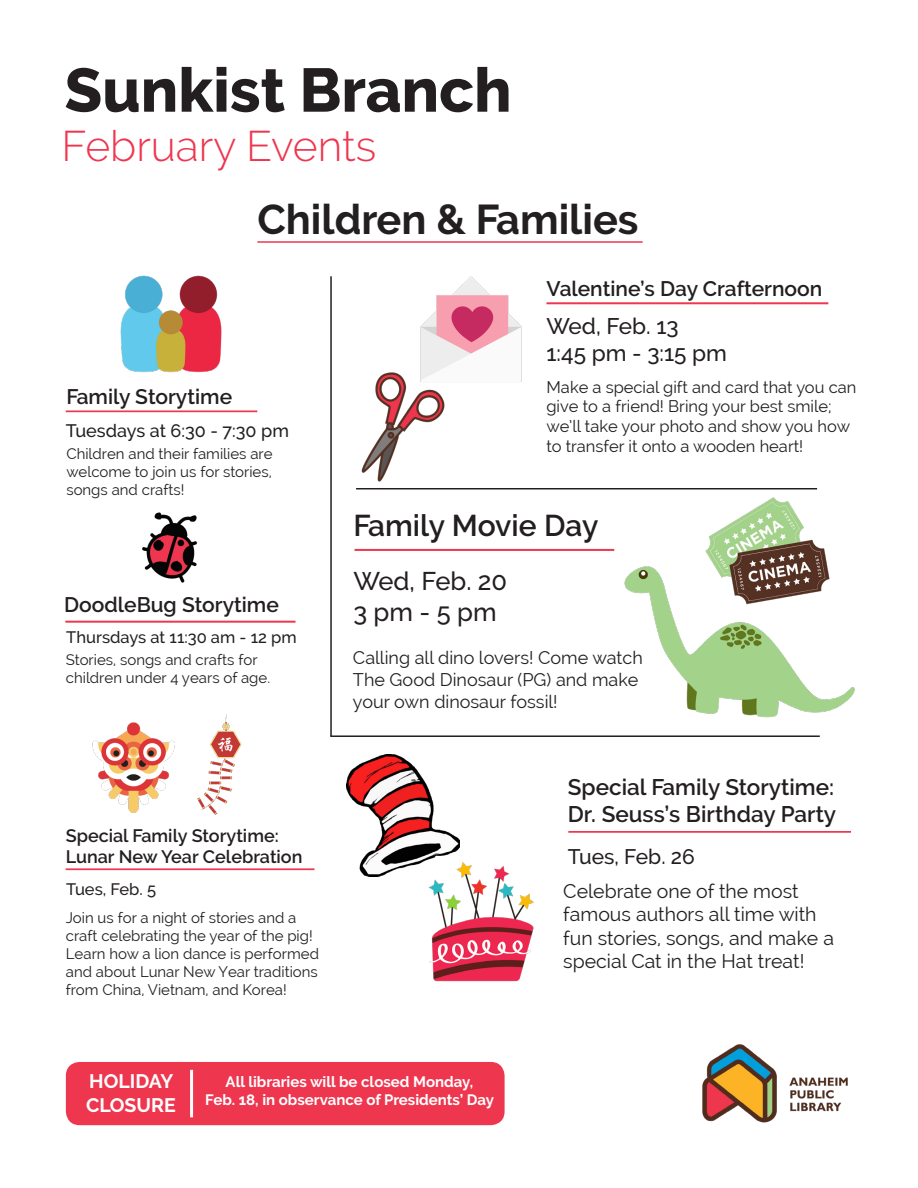
<style>
.page{position:relative;width:918px;height:1188px;background:#fff}
.page>*{position:absolute;margin:0;border:0;box-sizing:border-box;transform-origin:0 0}
.t1{font:800 61.35px "Raleway";color:#231f20}
.t2{font:300 42.6px "Raleway";color:#ee364f}
.t3{font:700 41.55px "Raleway";color:#231f20}
.t4{font:600 30px "Raleway";color:#231f20}
.t5{font:500 25.5px "Raleway";color:#231f20}
.t6{font:600 22.5px "Raleway";color:#231f20}
.t7{font:500 22.5px "Raleway";color:#231f20}
.t8{font:600 21px "Raleway";color:#231f20}
.t9{font:500 21px "Raleway";color:#231f20}
.t10{font:19.5px/23.4px "Raleway";color:#231f20}
.t11{font:700 19.5px "Raleway";color:#fff}
.t12{font:18px/21.6px "Raleway";color:#231f20}
.t13{font:600 18px "Raleway";color:#231f20}
.t14{font:500 18px "Raleway";color:#231f20}
.t15{font:16.5px/19.8px "Raleway";color:#231f20}
.t16{font:500 16.5px "Raleway";color:#231f20}
.t17{font:15px/18px "Raleway";color:#231f20;text-align:justify}
.t18{font:700 15px "Raleway";color:#fff}
</style>
<div class="page">
<img style="left:702px;top:1044px;width:146px;height:79px">
<hr style="left:330px;top:276px;width:2px;height:460px;background:#231f20">
<hr style="left:356px;top:488px;width:461px;height:1px;background:#231f20">
<hr style="left:330px;top:735px;width:490px;height:2px;background:#231f20">
<hr style="left:257px;top:241px;width:386px;height:2px;background:#ee364f">
<img style="left:120px;top:275px;width:102px;height:98px">
<hr style="left:66px;top:410px;width:191px;height:2px;background:#ee364f">
<hr style="left:65px;top:621px;width:231px;height:2px;background:#ee364f">
<hr style="left:546px;top:302px;width:282px;height:2px;background:#ee364f">
<img style="left:420px;top:276px;width:102px;height:106px">
<hr style="left:355px;top:549px;width:259px;height:2px;background:#ee364f">
<img style="left:624px;top:566px;width:231px;height:152px">
<hr style="left:66px;top:868px;width:249px;height:2px;background:#ee364f">
<img style="left:92px;top:722px;width:83px;height:91px">
<img style="left:142px;top:512px;width:55px;height:71px">
<div style="left:66px;top:1062px;width:439px;height:63px;background:#ee364f;border-radius:14px"></div>
<hr style="left:190px;top:1070px;width:3px;height:47px;background:#fff">
<img style="left:197px;top:714px;width:45px;height:101px">
<img style="left:361px;top:364px;width:92px;height:118px">
<img style="left:680px;top:497px;width:171px;height:111px">
<hr style="left:568px;top:831px;width:283px;height:2px;background:#ee364f">
<img style="left:346px;top:755px;width:113px;height:122px">
<img style="left:419px;top:850px;width:115px;height:132px">
<p class="t1" style="left:64px;top:55px;width:449px">Sunkist Branch</p>
<p class="t2" style="left:62px;top:121px;width:316px">February Events</p>
<p class="t3" style="left:257px;top:196px;width:383px">Children &amp; Families</p>
<p class="t8" style="left:66px;top:385px;width:167px">Family Storytime</p>
<p class="t14" style="left:66px;top:421px;width:225px">Tuesdays at 6:30 - 7:30 pm</p>
<p class="t17" style="left:66px;top:445px;width:208px">Children and their families are welcome to join us for stories, songs and crafts!</p>
<p class="t8" style="left:64px;top:593px;width:216px">DoodleBug Storytime</p>
<p class="t16" style="left:66px;top:628px;width:232px">Thursdays at 11:30 am - 12 pm</p>
<p class="t17" style="left:66px;top:650px;width:193px">Stories, songs and crafts for</p>
<p class="t17" style="left:66px;top:668px;width:206px">children under 4 years of age.</p>
<p class="t13" style="left:66px;top:825px;width:215px">Special Family Storytime:</p>
<p class="t13" style="left:66px;top:847px;width:238px">Lunar New Year Celebration</p>
<p class="t16" style="left:66px;top:880px;width:92px">Tues, Feb. 5</p>
<p class="t17" style="left:66px;top:908px;width:255px;text-align:left">Join us for a night of stories and a craft celebrating the year of the pig!<br>Learn how a lion dance is performed and about Lunar New Year traditions from China, Vietnam, and Korea!</p>
<p class="t8" style="left:546px;top:277px;width:277px">Valentine’s Day Crafternoon</p>
<p class="t7" style="left:546px;top:313px;width:134px">Wed, Feb. 13</p>
<p class="t7" style="left:546px;top:340px;width:182px">1:45 pm - 3:15 pm</p>
<p class="t15" style="left:546px;top:377px;width:311px">Make a special gift and card that you can give to a friend! Bring your best smile; we’ll take your photo and show you how to transfer it onto a wooden heart!</p>
<p class="t4" style="left:353px;top:508px;width:247px">Family Movie Day</p>
<p class="t5" style="left:353px;top:567px;width:155px">Wed, Feb. 20</p>
<p class="t5" style="left:353px;top:597px;width:145px">3 pm - 5 pm</p>
<p class="t12" style="left:353px;top:647px;width:291px">Calling all dino lovers! Come watch<br>The Good Dinosaur (PG) and make your own dinosaur fossil!</p>
<p class="t6" style="left:568px;top:774px;width:268px">Special Family Storytime:</p>
<p class="t6" style="left:568px;top:801px;width:270px">Dr. Seuss’s Birthday Party</p>
<p class="t9" style="left:568px;top:845px;width:129px">Tues, Feb. 26</p>
<p class="t10" style="left:563px;top:879px;width:272px">Celebrate one of the most famous authors all time with fun stories, songs, and make a special Cat in the Hat treat!</p>
<p class="t11" style="left:89px;top:1070px;width:86px">HOLIDAY</p>
<p class="t11" style="left:86px;top:1094px;width:91px">CLOSURE</p>
<p class="t18" style="left:226px;top:1073px;width:249px">All libraries will be closed Monday,</p>
<p class="t18" style="left:205px;top:1091px;width:290px">Feb. 18, in observance of Presidents’ Day</p>
</div>
